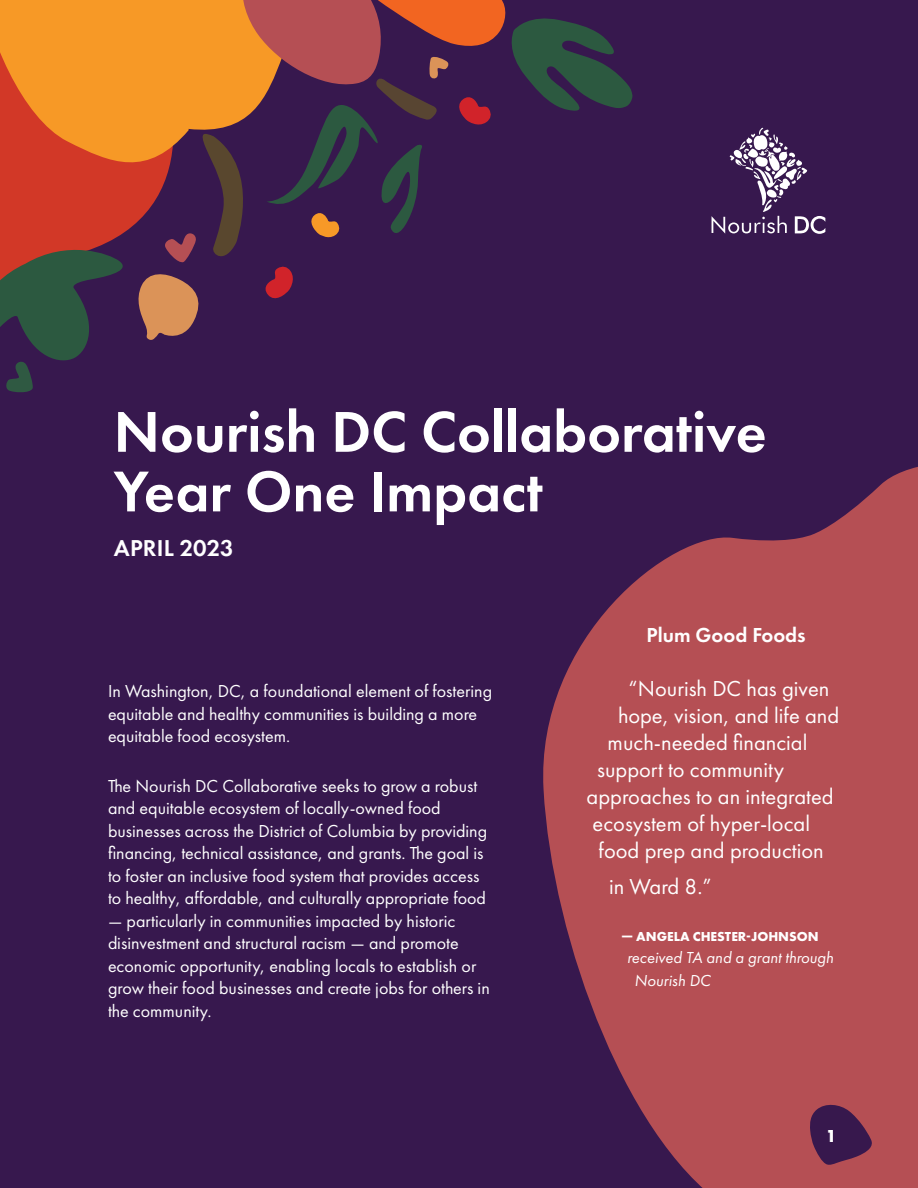
<style>
.page{position:relative;width:918px;height:1188px;background:#37184e}
.page>*{position:absolute;margin:0;border:0;box-sizing:border-box;transform-origin:0 0}
.t1{font:600 59.55px/59.6px "Futura PT";color:#fff}
.t2{font:600 23.85px "Futura PT";letter-spacing:.01em;color:#fff}
.t3{font:22.5px "Futura PT";color:#fff}
.t4{font:600 21px "Futura PT";color:#fff}
.t5{font:18px/22.5px "Futura PT";color:#fff}
.t6{font:700 18px "Futura PT";color:#fff}
.t7{font:italic 16.5px/22.5px "Futura PT";color:#fff}
.t8{font:700 13.5px "Futura PT";color:#fff}
</style>
<div class="page">
<svg style="left:0;top:0;width:633px;height:393px"></svg>
<svg style="left:543px;top:467px;width:375px;height:721px;fill:#b54f54"></svg>
<svg style="left:712px;top:127px;width:113px;height:107px"></svg>
<svg style="left:809px;top:1102px;width:64px;height:63px"></svg>
<h1 class="t1" style="left:114px;top:401px;width:655px">Nourish DC Collaborative<br>Year One Impact</h1>
<h2 class="t2" style="left:114px;top:533px;width:121px">APRIL 2023</h2>
<p class="t5" style="left:108px;top:680px;width:386px">In Washington, DC, a foundational element of fostering equitable and healthy communities is building a more equitable food ecosystem.</p>
<p class="t5" style="left:108px;top:774px;width:381px">The Nourish DC Collaborative seeks to grow a robust and equitable ecosystem of locally-owned food businesses across the District of Columbia by providing financing, technical assistance, and grants. The goal is to foster an inclusive food system that provides access to healthy, affordable, and culturally appropriate food</p>
<p class="t5" style="left:108px;top:909px;width:383px">— particularly in communities impacted by historic disinvestment and structural racism — and promote economic opportunity, enabling locals to establish or grow their food businesses and create jobs for others in the community.</p>
<p class="t4" style="left:647px;top:622px;width:161px">Plum Good Foods</p>
<p class="t3" style="left:629px;top:676px;width:202px">“Nourish DC has given</p>
<p class="t3" style="left:618px;top:703px;width:223px">hope, vision, and life and</p>
<p class="t3" style="left:608px;top:730px;width:201px">much-needed financial</p>
<p class="t3" style="left:597px;top:757px;width:188px">support to community</p>
<p class="t3" style="left:587px;top:784px;width:249px">approaches to an integrated</p>
<p class="t3" style="left:593px;top:811px;width:219px">ecosystem of hyper-local</p>
<p class="t3" style="left:599px;top:838px;width:227px">food prep and production</p>
<p class="t3" style="left:609px;top:874px;width:104px">in Ward 8.”</p>
<p class="t8" style="left:621px;top:928px;width:199px">— ANGELA CHESTER-JOHNSON</p>
<p class="t7" style="left:635px;top:947px;width:201px;text-indent:-8px">received TA and a grant through<br>Nourish DC</p>
<p class="t6" style="left:826px;top:1124px;width:12px">1</p>
</div>
